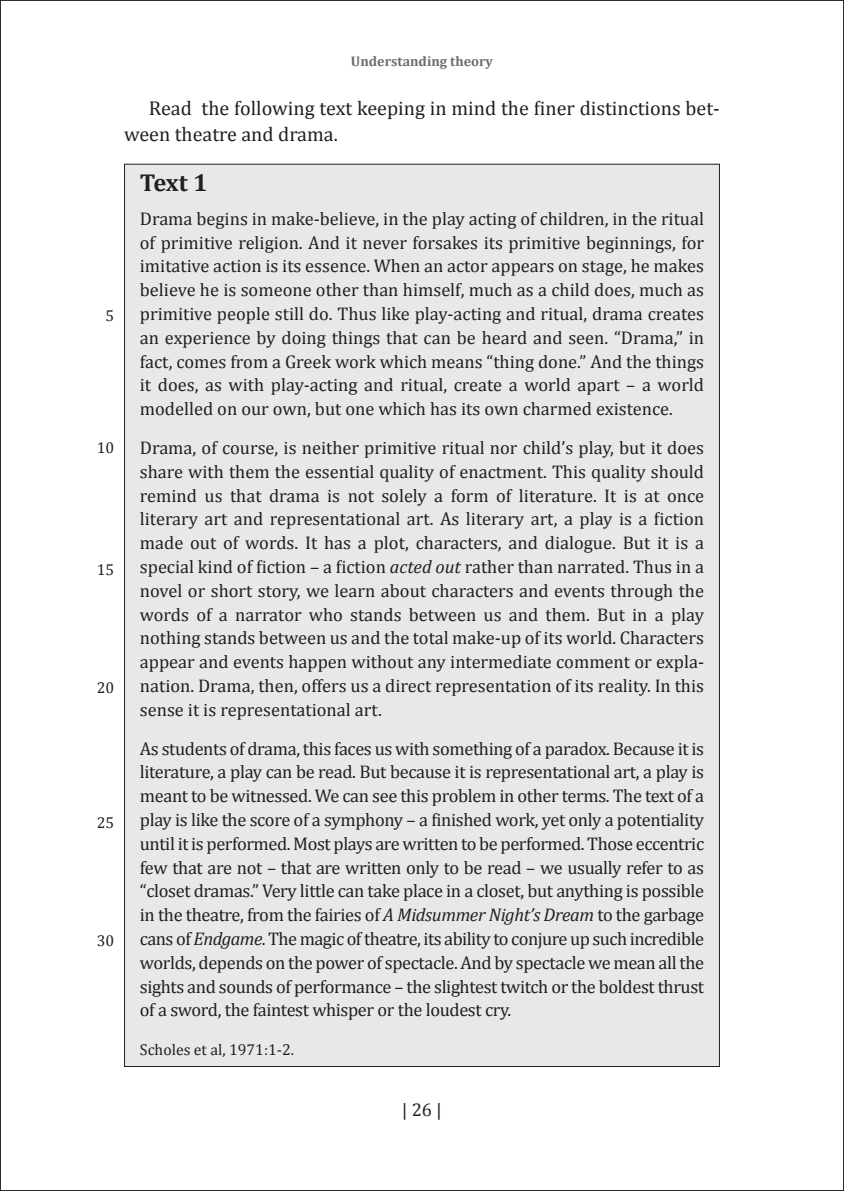
<style>
.page{position:relative;width:844px;height:1191px;background:#fff}
.page>*{position:absolute;margin:0;border:0;box-sizing:border-box;transform-origin:0 0}
.t1{font:700 24.5px "Cambria";color:#231f20}
.t2{font:20.12px/26.2px "Cambria";color:#231f20}
.t3{font:18.38px/23.8px "Cambria";color:#231f20;text-align:justify}
.t4{font:15.75px "Cambria";color:#231f20}
.t5{font:700 14px "Cambria";color:#6c6d70}
.s1{font-style:italic}
</style>
<div class="page">
<div style="left:124px;top:164px;width:595px;height:902px;background:#e7e8e9"></div>
<p class="t4" style="left:105px;top:306px;width:10px">5</p>
<p class="t4" style="left:97px;top:438px;width:19px">10</p>
<p class="t4" style="left:97px;top:560px;width:19px">15</p>
<p class="t4" style="left:97px;top:678px;width:19px">20</p>
<p class="t4" style="left:97px;top:813px;width:19px">25</p>
<p class="t4" style="left:97px;top:931px;width:19px">30</p>
<p class="t5" style="left:351px;top:53px;width:143px">Understanding theory</p>
<p class="t2" style="left:124px;top:94px;width:597px;text-indent:25px">Read the following text keeping in mind the finer distinctions bet&shy;ween theatre and drama.</p>
<h1 class="t1" style="left:140px;top:168px;width:69px">Text 1</h1>
<p class="t3" style="left:140px;top:206px;width:565px">Drama begins in make-believe, in the play acting of children, in the ritual of primitive religion. And it never forsakes its primitive beginnings, for imitative action is its essence. When an actor appears on stage, he makes believe he is someone other than himself, much as a child does, much as primitive people still do. Thus like play-acting and ritual, drama creates an experience by doing things that can be heard and seen. “Drama,” in fact, comes from a Greek work which means “thing done.” And the things it does, as with play-acting and ritual, create a world apart – a world modelled on our own, but one which has its own charmed existence.</p>
<p class="t3" style="left:140px;top:435px;width:565px">Drama, of course, is neither primitive ritual nor child’s play, but it does share with them the essential quality of enactment. This quality should remind us that drama is not solely a form of literature. It is at once literary art and representational art. As literary art, a play is a fiction made out of words. It has a plot, characters, and dialogue. But it is a special kind of fiction – a fiction <span class="s1">acted out</span> rather than narrated. Thus in a novel or short story, we learn about characters and events through the words of a narrator who stands between us and them. But in a play nothing stands between us and the total make-up of its world. Characters appear and events happen without any intermediate comment or expla&shy;nation. Drama, then, offers us a direct representation of its reality. In this sense it is representational art.</p>
<p class="t3" style="left:140px;top:736px;width:565px">As students of drama, this faces us with something of a paradox. Because it is literature, a play can be read. But because it is representational art, a play is meant to be witnessed. We can see this problem in other terms. The text of a play is like the score of a symphony – a finished work, yet only a potentiality until it is performed. Most plays are written to be performed. Those eccentric few that are not – that are written only to be read – we usually refer to as “closet dramas.” Very little can take place in a closet, but anything is possible in the theatre, from the fairies of <span class="s1">A Midsummer Night’s Dream</span> to the garbage cans of <span class="s1">Endgame</span>. The magic of theatre, its ability to conjure up such incredible worlds, depends on the power of spectacle. And by spectacle we mean all the sights and sounds of performance – the slightest twitch or the boldest thrust of a sword, the faintest whisper or the loudest cry.</p>
<p class="t4" style="left:140px;top:1040px;width:156px">Scholes et al, 1971:1-2.</p>
<p class="t3" style="left:402px;top:1097px;width:42px">|26|</p>
</div>
